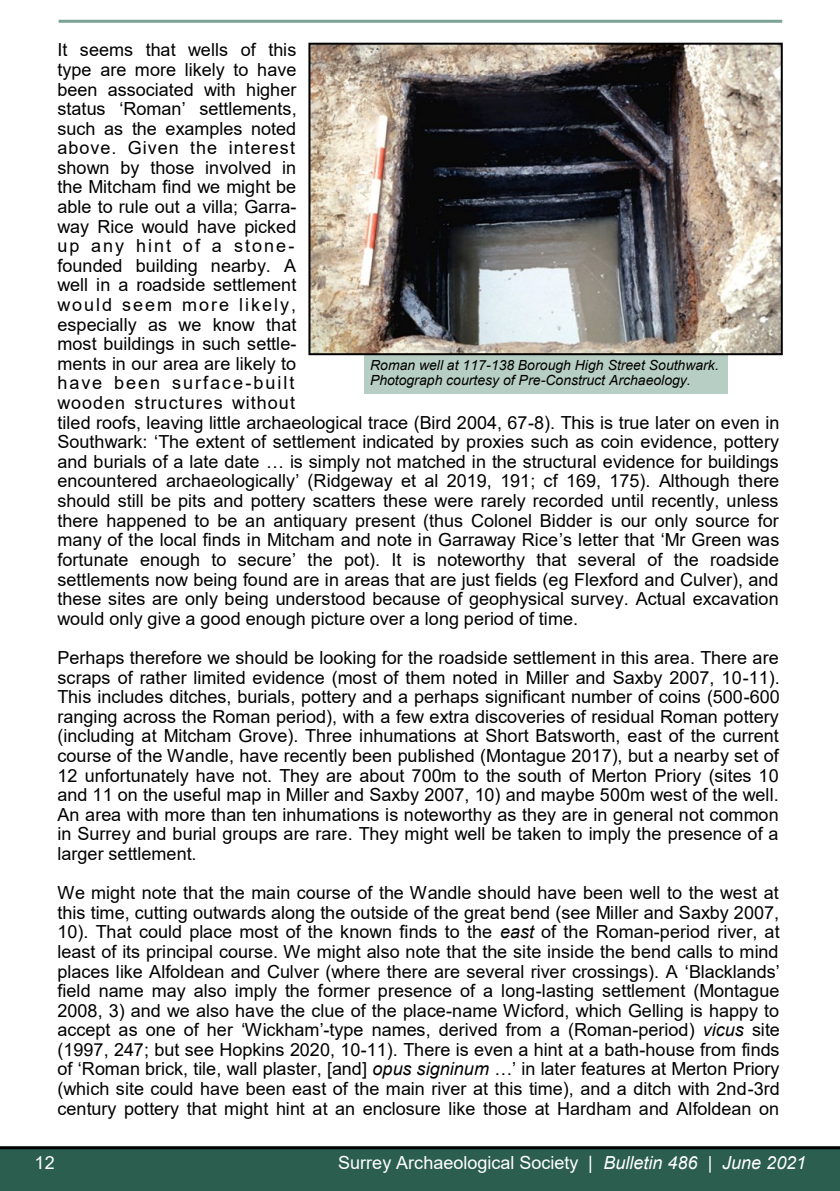
<style>
.page{position:relative;width:840px;height:1191px;background:#fff}
.page>*{position:absolute;margin:0;border:0;box-sizing:border-box;transform-origin:0 0}
.t1{font:18px/19.6px "Arial";letter-spacing:.005em;color:#000;text-align:justify}
.t2{font:18px "Arial";letter-spacing:.005em;color:#fff}
.t3{font:italic 14px/15.2px "Arial";color:#000}
.s1{font-style:italic}
</style>
<div class="page">
<div style="left:0;top:1148px;width:839px;height:43px;background:#2b5e4f"></div>
<hr style="left:59px;top:20px;width:722px;height:3px;background:#7ca295">
<div style="left:364px;top:352px;width:363px;height:42px;background:#b7cec4"></div>
<img style="left:311px;top:46px;width:468px;height:306px">
<div style="left:308px;top:43px;width:474px;height:312px;border:2px solid #000"></div>
<hr style="left:0;top:1146px;width:839px;height:3px;background:#000">
<p class="t1" style="left:57px;top:40px;width:723px;text-align:left">It seems that wells of this<br>type are more likely to have<br>been associated with higher<br>status ‘Roman’ settlements,<br>such as the examples noted<br>above. Given the interest<br>shown by those involved in<br>the Mitcham find we might be<br>able to rule out a villa; Garra-<br>way Rice would have picked<br>up any hint of a stone-<br>founded building nearby. A<br>well in a roadside settlement<br>would seem more likely,<br>especially as we know that<br>most buildings in such settle-<br>ments in our area are likely to<br>have been surface-built<br>wooden structures without<br>tiled roofs, leaving little archaeological trace (Bird 2004, 67-8). This is true later on even in Southwark: ‘The extent of settlement indicated by proxies such as coin evidence, pottery and burials of a late date … is simply not matched in the structural evidence for buildings encountered archaeologically’ (Ridgeway et al 2019, 191; cf 169, 175). Although there should still be pits and pottery scatters these were rarely recorded until recently, unless there happened to be an antiquary present (thus Colonel Bidder is our only source for many of the local finds in Mitcham and note in Garraway Rice’s letter that ‘Mr Green was fortunate enough to secure’ the pot). It is noteworthy that several of the roadside settlements now being found are in areas that are just fields (eg Flexford and Culver), and these sites are only being understood because of geophysical survey. Actual excavation would only give a good enough picture over a long period of time.</p>
<p class="t1" style="left:57px;top:647px;width:723px">Perhaps therefore we should be looking for the roadside settlement in this area. There are scraps of rather limited evidence (most of them noted in Miller and Saxby 2007, 10-11).<br>This includes ditches, burials, pottery and a perhaps significant number of coins (500-600 ranging across the Roman period), with a few extra discoveries of residual Roman pottery (including at Mitcham Grove). Three inhumations at Short Batsworth, east of the current course of the Wandle, have recently been published (Montague 2017), but a nearby set of 12 unfortunately have not. They are about 700m to the south of Merton Priory (sites 10 and 11 on the useful map in Miller and Saxby 2007, 10) and maybe 500m west of the well.<br>An area with more than ten inhumations is noteworthy as they are in general not common in Surrey and burial groups are rare. They might well be taken to imply the presence of a larger settlement.</p>
<p class="t1" style="left:57px;top:883px;width:723px">We might note that the main course of the Wandle should have been well to the west at this time, cutting outwards along the outside of the great bend (see Miller and Saxby 2007, 10). That could place most of the known finds to the <span class="s1">east</span> of the Roman-period river, at least of its principal course. We might also note that the site inside the bend calls to mind places like Alfoldean and Culver (where there are several river crossings). A ‘Blacklands’ field name may also imply the former presence of a long-lasting settlement (Montague 2008, 3) and we also have the clue of the place-name Wicford, which Gelling is happy to accept as one of her ‘Wickham’-type names, derived from a (Roman-period) <span class="s1">vicus</span> site (1997, 247; but see Hopkins 2020, 10-11). There is even a hint at a bath-house from finds of ‘Roman brick, tile, wall plaster, [and] <span class="s1">opus signinum</span> …’ in later features at Merton Priory (which site could have been east of the main river at this time), and a ditch with 2nd-3rd century pottery that might hint at an enclosure like those at Hardham and Alfoldean on</p>
<p class="t3" style="left:370px;top:357px;width:350px">Roman well at 117-138 Borough High Street Southwark.<br>Photograph courtesy of Pre-Construct Archaeology.</p>
<p class="t2" style="left:35px;top:1150px;width:22px">12</p>
<p class="t2" style="left:338px;top:1150px;width:469px">Surrey Archaeological Society | <span class="s1">Bulletin 486 | June 2021</span></p>
</div>
